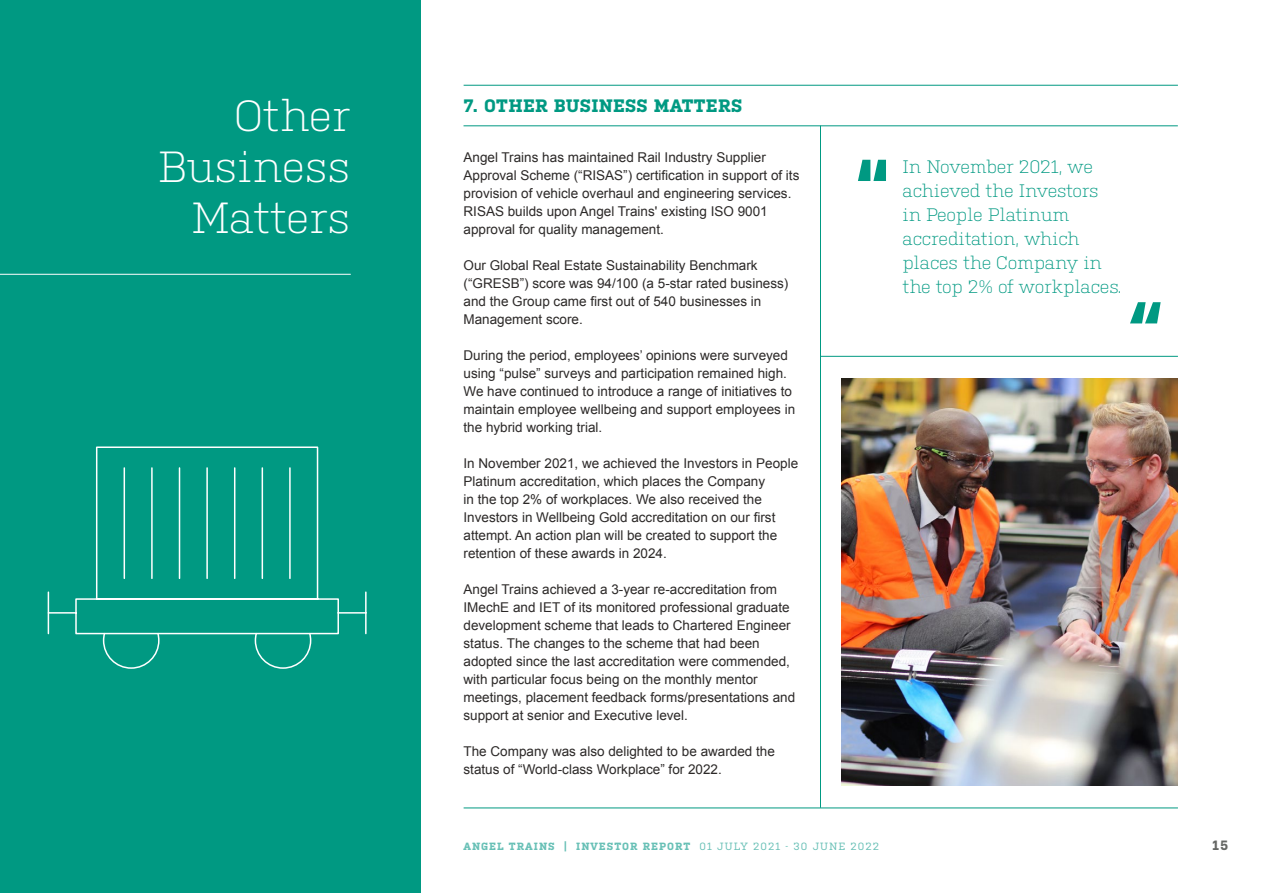
<style>
.page{position:relative;width:1263px;height:893px;background:#fff}
.page>*{position:absolute;margin:0;border:0;box-sizing:border-box;transform-origin:0 0}
.t1{font:300 43.5px/51px "Kulturista";color:#fff;text-align:right}
.t2{font:300 18px/24px "Kulturista";letter-spacing:-.01em;color:#009982}
.t3{font:700 18px "Kulturista";letter-spacing:.02em;color:#009982}
.t4{font:13.5px/18px "Arial";color:#2c2928}
.t5{font:700 13.5px "Kulturista";color:#656764}
.t6{font:700 10.5px "Kulturista";letter-spacing:.1em;color:#68c0b6}
.s1{font-weight:400}
</style>
<div class="page">
<img style="left:842px;top:378px;width:336px;height:408px">
<div style="left:0;top:0;width:421px;height:893px;background:#009982"></div>
<hr style="left:820px;top:126px;width:1px;height:682px;background:#009982">
<hr style="left:464px;top:85px;width:714px;height:1px;background:#009982">
<hr style="left:463px;top:126px;width:715px;height:1px;background:#009982">
<hr style="left:464px;top:808px;width:714px;height:1px;background:#009982">
<hr style="left:821px;top:356px;width:357px;height:1px;background:#009982">
<hr style="left:0;top:274px;width:350px;height:1px;background:#fff">
<svg style="left:858px;top:160px;width:28px;height:21px"></svg>
<svg style="left:1130px;top:302px;width:31px;height:21px"></svg>
<svg style="left:102px;top:635px;width:210px;height:34px"></svg>
<svg style="left:47px;top:446px;width:320px;height:189px"></svg>
<h1 class="t1" style="left:158px;top:87px;width:194px">Other<br>Business<br>Matters</h1>
<h2 class="t3" style="left:463px;top:96px;width:280px">7. OTHER BUSINESS MATTERS</h2>
<p class="t4" style="left:463px;top:148px;width:337px">Angel Trains has maintained Rail Industry Supplier Approval Scheme (“RISAS”) certification in support of its provision of vehicle overhaul and engineering services.<br>RISAS builds upon Angel Trains' existing ISO 9001 approval for quality management.</p>
<p class="t4" style="left:463px;top:256px;width:326px">Our Global Real Estate Sustainability Benchmark (“GRESB”) score was 94/100 (a 5-star rated business) and the Group came first out of 540 businesses in Management score.</p>
<p class="t4" style="left:463px;top:346px;width:333px">During the period, employees’ opinions were surveyed using “pulse” surveys and participation remained high.<br>We have continued to introduce a range of initiatives to maintain employee wellbeing and support employees in the hybrid working trial.</p>
<p class="t4" style="left:463px;top:454px;width:336px">In November 2021, we achieved the Investors in People Platinum accreditation, which places the Company<br>in the top 2% of workplaces. We also received the Investors in Wellbeing Gold accreditation on our first attempt. An action plan will be created to support the retention of these awards in 2024.</p>
<p class="t4" style="left:463px;top:580px;width:333px">Angel Trains achieved a 3-year re-accreditation from IMechE and IET of its monitored professional graduate development scheme that leads to Chartered Engineer status. The changes to the scheme that had been adopted since the last accreditation were commended, with particular focus being on the monthly mentor meetings, placement feedback forms/presentations and support at senior and Executive level.</p>
<p class="t4" style="left:463px;top:742px;width:313px">The Company was also delighted to be awarded the status of “World-class Workplace” for 2022.</p>
<h2 class="t2" style="left:902px;top:153px;width:220px">In November 2021, we achieved the Investors in People Platinum accreditation, which places the Company in the top 2% of workplaces.</h2>
<p class="t6" style="left:463px;top:840px;width:417px">ANGEL TRAINS | INVESTOR REPORT <span class="s1">01 JULY 2021 - 30 JUNE 2022</span></p>
<p class="t5" style="left:1212px;top:837px;width:18px">15</p>
</div>
